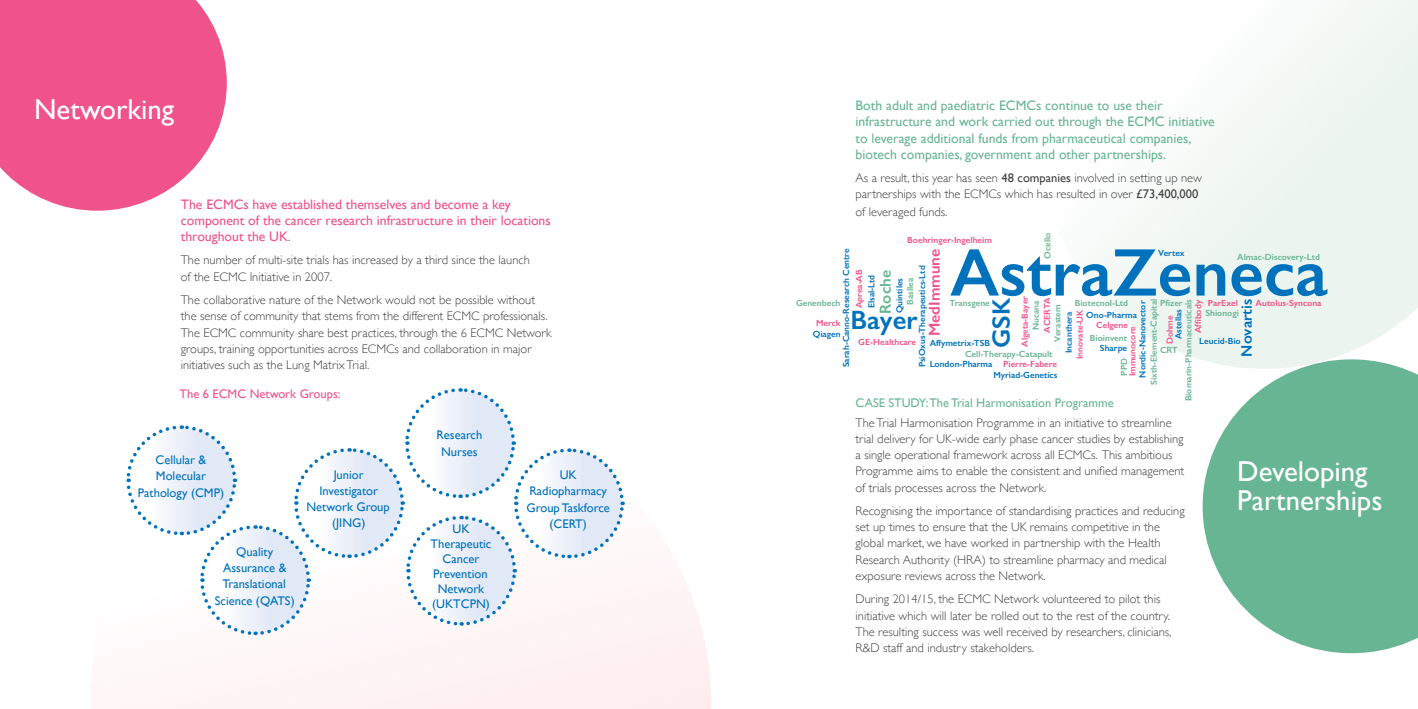
<style>
.page{position:relative;width:1418px;height:709px;background:#fff}
.page>*{position:absolute;margin:0;border:0;box-sizing:border-box;transform-origin:0 0}
.t1{font:600 67.62px "Gill Sans";color:#0072bc}
.t2{font:28.75px/28.8px "Gill Sans";color:#fff}
.t3{font:600 26.62px "Gill Sans";color:#0072bc}
.t4{font:600 25.25px "Gill Sans";color:#0072bc}
.t5{font:600 16px "Gill Sans";color:#ef538a}
.t6{font:600 16px "Gill Sans";color:#68b594}
.t7{font:600 15.25px "Gill Sans";color:#0072bc}
.t8{font:13.75px/16.2px "Gill Sans";color:#68b594}
.t9{font:13.75px/16.2px "Gill Sans";color:#ef538a}
.t10{font:300 12.5px/16.2px "Gill Sans";color:#414042}
.t11{font:12.5px/16.2px "Gill Sans";color:#0072bc;text-align:center}
.t12{font:12.5px "Gill Sans";color:#68b594}
.t13{font:12.5px "Gill Sans";color:#ef538a}
.t14{font:600 9px "Gill Sans";color:#0072bc}
.t15{font:600 9px "Gill Sans";color:#68b594}
.t16{font:600 9px "Gill Sans";color:#ef538a}
.s1{font-weight:400}
.s2{font-weight:300;font-size:12.5px;color:#414042}
</style>
<div class="page">
<div style="left:165px;top:584px;width:546px;height:125px;background:#fef3f4"></div>
<svg style="left:0;top:0;width:227px;height:211px;fill:#ef538a"></svg>
<svg style="left:1089px;top:0;width:328px;height:360px"></svg>
<svg style="left:1202px;top:359px;width:215px;height:294px;fill:#68b594"></svg>
<svg style="left:126px;top:388px;width:500px;height:249px"></svg>
<h2 class="t2" style="left:34px;top:95px;width:141px">Networking</h2>
<p class="t8" style="left:855px;top:97px;width:361px">Both adult and paediatric ECMCs continue to use their infrastructure and work carried out through the ECMC initiative to leverage additional funds from pharmaceutical companies, biotech companies, government and other partnerships.</p>
<p class="t10" style="left:855px;top:169px;width:348px">As a result, this year has seen <span class="s1">48 companies</span> involved in setting up new partnerships with the ECMCs which has resulted in over <span class="s1">£73,400,000</span></p>
<p class="t10" style="left:855px;top:203px;width:93px">of leveraged funds.</p>
<p class="t9" style="left:181px;top:196px;width:371px">The ECMCs have established themselves and become a key component of the cancer research infrastructure in their locations throughout the UK<span class="s2">.</span></p>
<p class="t10" style="left:181px;top:252px;width:350px">The number of multi-site trials has increased by a third since the launch of the ECMC Initiative in 2007.</p>
<p class="t10" style="left:181px;top:291px;width:372px">The collaborative nature of the Network would not be possible without the sense of community that stems from the different ECMC professionals.<br>The ECMC community share best practices, through the 6 ECMC Network groups, training opportunities across ECMCs and collaboration in major initiatives such as the Lung Matrix Trial.</p>
<p class="t15" style="left:1042px;top:259px;width:27px;rotate:-90deg">Ocello</p>
<p class="t16" style="left:907px;top:235px;width:86px">Boehringer-Ingelheim</p>
<p class="t14" style="left:840px;top:367px;width:121px;rotate:-90deg">Sarah-Canno-Research Centre</p>
<h1 class="t1" style="left:950px;top:232px;width:379px">AstraZeneca</h1>
<p class="t14" style="left:1158px;top:247px;width:28px">Vertex</p>
<p class="t5" style="left:924px;top:336px;width:89px;rotate:-90deg">MedImmune</p>
<p class="t15" style="left:1237px;top:251px;width:84px">Almac-Discovery-Ltd</p>
<p class="t14" style="left:916px;top:367px;width:104px;rotate:-90deg">PsiOxus-Therapeutics-Ltd</p>
<p class="t16" style="left:853px;top:308px;width:41px;rotate:-90deg">Aprea-AB</p>
<p class="t14" style="left:866px;top:308px;width:35px;rotate:-90deg">Elsal-Ltd</p>
<p class="t6" style="left:875px;top:313px;width:45px;rotate:-90deg">Roche</p>
<p class="t14" style="left:893px;top:313px;width:37px;rotate:-90deg">Quintiles</p>
<p class="t15" style="left:904px;top:305px;width:28px;rotate:-90deg">Basllea</p>
<p class="t16" style="left:858px;top:336px;width:59px">GE-Healthcare</p>
<p class="t16" style="left:1019px;top:347px;width:52px;rotate:-90deg">Algeta-Bayer</p>
<p class="t15" style="left:1030px;top:330px;width:31px;rotate:-90deg">Nucana</p>
<p class="t16" style="left:1041px;top:332px;width:36px;rotate:-90deg">ACERTA</p>
<p class="t15" style="left:1052px;top:341px;width:39px;rotate:-90deg">Verastem</p>
<p class="t14" style="left:1063px;top:353px;width:43px;rotate:-90deg">Incanthera</p>
<p class="t16" style="left:1074px;top:359px;width:51px;rotate:-90deg">Innovate-UK</p>
<h3 class="t4" style="left:986px;top:348px;width:52px;rotate:-90deg">GSK</h3>
<p class="t14" style="left:1137px;top:377px;width:78px;rotate:-90deg">Nordic-Nanovector</p>
<p class="t15" style="left:1148px;top:385px;width:87px;rotate:-90deg">Sixth-Element-Capital</p>
<p class="t15" style="left:1160px;top:297px;width:24px">Pfizer</p>
<p class="t14" style="left:1172px;top:339px;width:32px;rotate:-90deg">Astellas</p>
<p class="t15" style="left:1182px;top:401px;width:104px;rotate:-90deg">Biomarin-Pharmaceuticals</p>
<p class="t16" style="left:1192px;top:333px;width:34px;rotate:-90deg">Affibody</p>
<p class="t16" style="left:1207px;top:297px;width:32px">ParExel</p>
<p class="t7" style="left:1237px;top:356px;width:59px;rotate:-90deg">Novartis</p>
<p class="t16" style="left:1255px;top:297px;width:67px">Autolus-Syncona</p>
<p class="t15" style="left:796px;top:297px;width:46px">Genenbech</p>
<p class="t16" style="left:816px;top:317px;width:26px">Merck</p>
<p class="t14" style="left:812px;top:329px;width:30px">Qiagen</p>
<p class="t15" style="left:1074px;top:297px;width:55px">Biotecnol-Ltd</p>
<p class="t14" style="left:1086px;top:310px;width:52px">Ono-Pharma</p>
<p class="t16" style="left:1096px;top:320px;width:33px">Celgene</p>
<p class="t15" style="left:1089px;top:332px;width:39px">Bioinvent</p>
<p class="t14" style="left:1099px;top:342px;width:29px">Sharpe</p>
<p class="t15" style="left:949px;top:297px;width:42px">Transgene</p>
<p class="t15" style="left:1205px;top:308px;width:35px">Shionogi</p>
<p class="t14" style="left:1199px;top:335px;width:43px">Leucid-Bio</p>
<h3 class="t3" style="left:850px;top:303px;width:69px">Bayer</h3>
<p class="t16" style="left:1164px;top:344px;width:31px;rotate:-90deg">Dohme</p>
<p class="t16" style="left:1127px;top:376px;width:52px;rotate:-90deg">Immunocore</p>
<p class="t14" style="left:929px;top:337px;width:62px">Affymetrix-TSB</p>
<p class="t14" style="left:929px;top:358px;width:64px">London-Pharma</p>
<p class="t15" style="left:1160px;top:345px;width:19px">CRT</p>
<p class="t15" style="left:965px;top:348px;width:89px">Cell-Therapy-Catapult</p>
<p class="t15" style="left:1118px;top:375px;width:19px;rotate:-90deg">PPD</p>
<p class="t16" style="left:1003px;top:359px;width:55px">Pierre-Fabere</p>
<p class="t14" style="left:993px;top:369px;width:65px">Myriad-Genetics</p>
<p class="t13" style="left:179px;top:386px;width:162px">The 6 ECMC Network Groups:</p>
<p class="t12" style="left:855px;top:395px;width:17px">Case</p>
<p class="t12" style="left:888px;top:395px;width:16px">Stud</p>
<p class="t12" style="left:918px;top:395px;width:196px">y:The Trial Harmonisation Programme</p>
<p class="t10" style="left:855px;top:414px;width:330px">The Trial Harmonisation Programme in an initiative to streamline trial delivery for UK-wide early phase cancer studies by establishing a single operational framework across all ECMCs. This ambitious Programme aims to enable the consistent and unified management of trials processes across the Network.</p>
<p class="t10" style="left:855px;top:502px;width:331px">Recognising the importance of standardising practices and reducing set up times to ensure that the UK remains competitive in the global market, we have worked in partnership with the Health Research Authority (HRA) to streamline pharmacy and medical exposure reviews across the Network.</p>
<p class="t10" style="left:855px;top:590px;width:317px">During 2014/15, the ECMC Network volunteered to pilot this initiative which will later be rolled out to the rest of the country.<br>The resulting success was well received by researchers, clinicians, R&amp;D staff and industry stakeholders.</p>
<p class="t11" style="left:436px;top:427px;width:48px">Research<br>Nurses</p>
<p class="t11" style="left:138px;top:451px;width:88px">Cellular &amp;<br>Molecular<br>Pathology (CMP)</p>
<h2 class="t2" style="left:1237px;top:456px;width:147px">Developing<br>Partnerships</h2>
<p class="t11" style="left:306px;top:466px;width:85px">Junior<br>Investigator<br>Network Group (JING)</p>
<p class="t11" style="left:526px;top:466px;width:85px">UK<br>Radiopharmacy<br>Group Taskforce (CERT)</p>
<p class="t11" style="left:430px;top:521px;width:62px;line-height:15px">UK<br>Therapeutic<br>Cancer<br>Prevention<br>Network (UKTCPN)</p>
<p class="t11" style="left:215px;top:543px;width:81px">Quality<br>Assurance &amp;<br>Translational<br>Science (QATS)</p>
</div>
